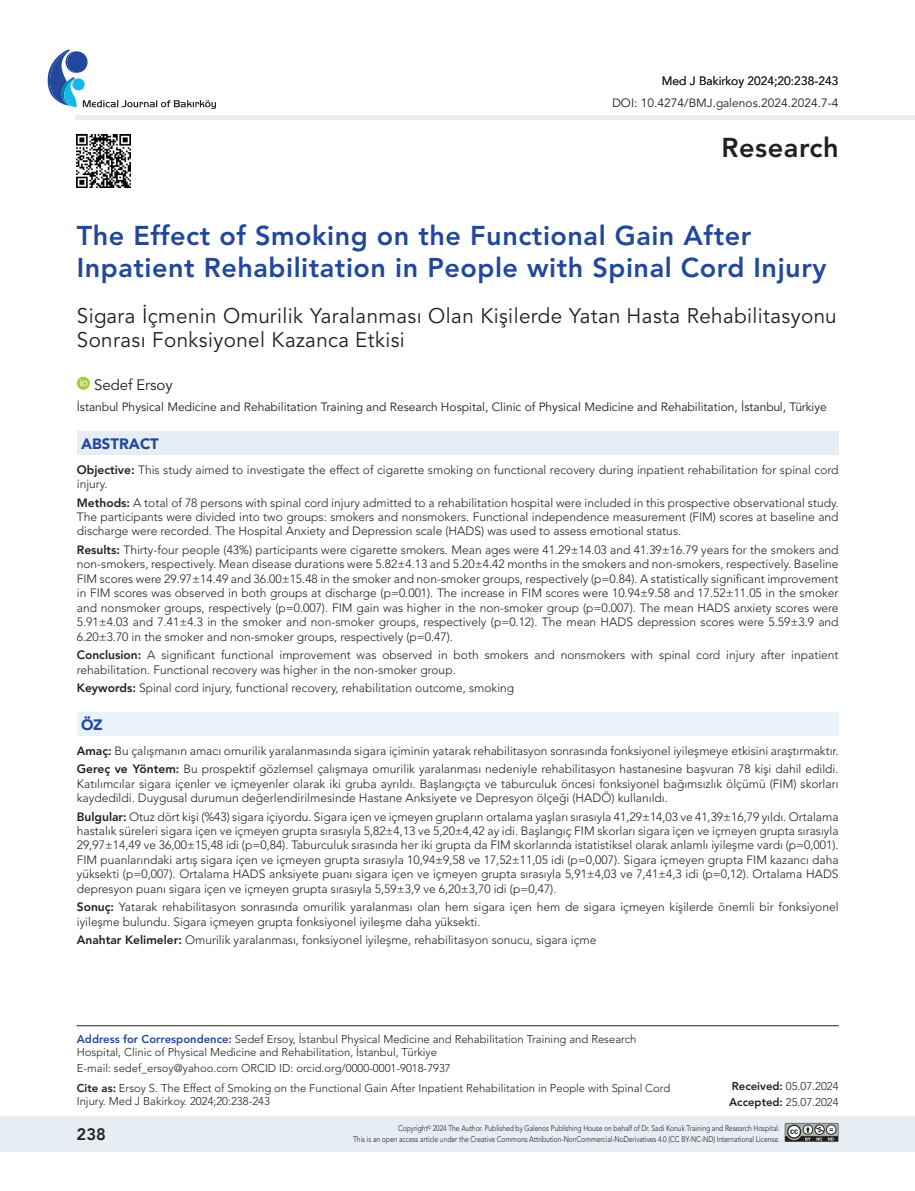
<style>
.page{position:relative;width:915px;height:1191px;background:#fff}
.page>*{position:absolute;margin:0;border:0;box-sizing:border-box;transform-origin:0 0}
.t1{font:800 27.15px "Avenir LT Std";letter-spacing:.02em;color:#231f20}
.t2{font:800 27px/32.4px "Avenir LT Std";letter-spacing:.02em;color:#22489b}
.t3{font:21px/24px "Avenir LT Std";letter-spacing:.02em;color:#231f20}
.t4{font:800 16.5px "Avenir LT Std";color:#231f20}
.t5{font:900 15px "Avenir LT Std";color:#22489b}
.t6{font:15px "Avenir LT Std";color:#231f20}
.t7{font:300 12px/14.4px "Avenir LT Std";color:#231f20}
.t8{font:12px "Avenir LT Std";color:#231f20}
.t9{font:300 11.25px/15.6px "Avenir LT Std";color:#231f20}
.t10{font:300 8.1px "Avenir LT Std";letter-spacing:-.005em;color:#231f20;scale:.83 1}
.s1{font-weight:800}
.s2{font-weight:800;color:#22489b}
</style>
<div class="page">
<hr style="left:75px;top:115px;width:839px;height:4px;background:#e6edf3">
<svg style="left:48px;top:49px;width:168px;height:60px"></svg>
<div style="left:0;top:1116px;width:914px;height:35px;background:#e6edf3"></div>
<svg style="left:784px;top:1123px;width:54px;height:18px"></svg>
<img style="left:77px;top:134px;width:53px;height:54px">
<hr style="left:77px;top:1025px;width:761px;height:1px;background:#231f20">
<div style="left:77px;top:431px;width:761px;height:24px;background:#e6edf3"></div>
<div style="left:77px;top:712px;width:761px;height:24px;background:#e9f3fa"></div>
<svg style="left:77px;top:377px;width:13px;height:13px"></svg>
<svg style="left:80px;top:379px;width:7px;height:7px"></svg>
<p class="t8" style="left:661px;top:74px;width:178px">Med J Bakirkoy 2024;20:238-243</p>
<p class="t8" style="left:612px;top:96px;width:228px">DOI: 10.4274/BMJ.galenos.2024.2024.7-4</p>
<h1 class="t1" style="left:721px;top:131px;width:119px">Research</h1>
<h2 class="t2" style="left:77px;top:219px;width:750px">The Effect of Smoking on the Functional Gain After<br>Inpatient Rehabilitation in People with Spinal Cord Injury</h2>
<h3 class="t3" style="left:77px;top:305px;width:760px">Sigara İçmenin Omurilik Yaralanması Olan Kişilerde Yatan Hasta Rehabilitasyonu<br>Sonrası Fonksiyonel Kazanca Etkisi</h3>
<p class="t6" style="left:94px;top:376px;width:80px">Sedef Ersoy</p>
<p class="t8" style="left:77px;top:400px;width:751px">İstanbul Physical Medicine and Rehabilitation Training and Research Hospital, Clinic of Physical Medicine and Rehabilitation, İstanbul, Türkiye</p>
<p class="t5" style="left:81px;top:434px;width:79px">ABSTRACT</p>
<p class="t7" style="left:77px;top:462px;width:763px"><span class="s1">Objective:</span> This study aimed to investigate the effect of cigarette smoking on functional recovery during inpatient rehabilitation for spinal cord injury.</p>
<p class="t7" style="left:77px;top:495px;width:763px;text-align:justify"><span class="s1">Methods:</span> A total of 78 persons with spinal cord injury admitted to a rehabilitation hospital were included in this prospective observational study.<br>The participants were divided into two groups: smokers and nonsmokers. Functional independence measurement (FIM) scores at baseline and discharge were recorded. The Hospital Anxiety and Depression scale (HADS) was used to assess emotional status.</p>
<p class="t7" style="left:77px;top:543px;width:763px;text-align:justify"><span class="s1">Results:</span> Thirty-four people (43%) participants were cigarette smokers. Mean ages were 41.29±14.03 and 41.39±16.79 years for the smokers and non-smokers, respectively. Mean disease durations were 5.82±4.13 and 5.20±4.42 months in the smokers and non-smokers, respectively. Baseline FIM scores were 29.97±14.49 and 36.00±15.48 in the smoker and non-smoker groups, respectively (p=0.84). A statistically significant improvement in FIM scores was observed in both groups at discharge (p=0.001). The increase in FIM scores were 10.94±9.58 and 17.52±11.05 in the smoker and nonsmoker groups, respectively (p=0.007). FIM gain was higher in the non-smoker group (p=0.007). The mean HADS anxiety scores were 5.91±4.03 and 7.41±4.3 in the smoker and non-smoker groups, respectively (p=0.12). The mean HADS depression scores were 5.59±3.9 and 6.20±3.70 in the smoker and non-smoker groups, respectively (p=0.47).</p>
<p class="t7" style="left:77px;top:648px;width:763px"><span class="s1">Conclusion:</span> A significant functional improvement was observed in both smokers and nonsmokers with spinal cord injury after inpatient rehabilitation. Functional recovery was higher in the non-smoker group.</p>
<p class="t7" style="left:77px;top:681px;width:439px"><span class="s1">Keywords:</span> Spinal cord injury, functional recovery, rehabilitation outcome, smoking</p>
<p class="t5" style="left:81px;top:715px;width:23px">ÖZ</p>
<p class="t7" style="left:77px;top:741px;width:763px;line-height:18.6px"><span class="s1">Amaç:</span> Bu çalışmanın amacı omurilik yaralanmasında sigara içiminin yatarak rehabilitasyon sonrasında fonksiyonel iyileşmeye etkisini araştırmaktır.<br><span class="s1">Gereç ve Yöntem:</span> Bu prospektif gözlemsel çalışmaya omurilik yaralanması nedeniyle rehabilitasyon hastanesine başvuran 78 kişi dahil edildi.</p>
<p class="t7" style="left:77px;top:776px;width:763px">Katılımcılar sigara içenler ve içmeyenler olarak iki gruba ayrıldı. Başlangıçta ve taburculuk öncesi fonksiyonel bağımsızlık ölçümü (FIM) skorları kaydedildi. Duygusal durumun değerlendirilmesinde Hastane Anksiyete ve Depresyon ölçeği (HADÖ) kullanıldı.</p>
<p class="t7" style="left:77px;top:809px;width:763px;text-align:justify"><span class="s1">Bulgular:</span> Otuz dört kişi (%43) sigara içiyordu. Sigara içen ve içmeyen grupların ortalama yaşları sırasıyla 41,29±14,03 ve 41,39±16,79 yıldı. Ortalama hastalık süreleri sigara içen ve içmeyen grupta sırasıyla 5,82±4,13 ve 5,20±4,42 ay idi. Başlangıç FIM skorları sigara içen ve içmeyen grupta sırasıyla 29,97±14,49 ve 36,00±15,48 idi (p=0,84). Taburculuk sırasında her iki grupta da FIM skorlarında istatistiksel olarak anlamlı iyileşme vardı (p=0,001).<br>FIM puanlarındaki artış sigara içen ve içmeyen grupta sırasıyla 10,94±9,58 ve 17,52±11,05 idi (p=0,007). Sigara içmeyen grupta FIM kazancı daha yüksekti (p=0,007). Ortalama HADS anksiyete puanı sigara içen ve içmeyen grupta sırasıyla 5,91±4,03 ve 7,41±4,3 idi (p=0,12). Ortalama HADS depresyon puanı sigara içen ve içmeyen grupta sırasıyla 5,59±3,9 ve 6,20±3,70 idi (p=0,47).</p>
<p class="t7" style="left:77px;top:900px;width:763px"><span class="s1">Sonuç:</span> Yatarak rehabilitasyon sonrasında omurilik yaralanması olan hem sigara içen hem de sigara içmeyen kişilerde önemli bir fonksiyonel iyileşme bulundu. Sigara içmeyen grupta fonksiyonel iyileşme daha yüksekti.</p>
<p class="t7" style="left:77px;top:933px;width:521px"><span class="s1">Anahtar Kelimeler:</span> Omurilik yaralanması, fonksiyonel iyileşme, rehabilitasyon sonucu, sigara içme</p>
<p class="t9" style="left:77px;top:1032px;width:561px;line-height:13.5px"><span class="s2">Address for Correspondence:</span> Sedef Ersoy, İstanbul Physical Medicine and Rehabilitation Training and Research<br>Hospital, Clinic of Physical Medicine and Rehabilitation, İstanbul, Türkiye</p>
<p class="t9" style="left:77px;top:1058px;width:594px;line-height:20px">E-mail: sedef_ersoy@yahoo.com ORCID ID: orcid.org/0000-0001-9018-7937<br><span class="s1">Cite as:</span> Ersoy S. The Effect of Smoking on the Functional Gain After Inpatient Rehabilitation in People with Spinal Cord</p>
<p class="t9" style="left:77px;top:1093px;width:195px">Injury. Med J Bakirkoy. 2024;20:238-243</p>
<p class="t9" style="left:729px;top:1078px;width:111px"><span class="s1">Received:</span> 05.07.2024<br><span class="s1">Accepted:</span> 25.07.2024</p>
<p class="t10" style="left:398px;top:1123px;width:461px">Copyright<sup>©</sup> 2024 The Author. Published by Galenos Publishing House on behalf of Dr. Sadi Konuk Training and Research Hospital.</p>
<h3 class="t4" style="left:77px;top:1124px;width:31px">238</h3>
<p class="t10" style="left:353px;top:1134px;width:515px">This is an open access article under the Creative Commons Attribution-NonCommercial-NoDerivatives 4.0 (CC BY-NC-ND) International License.</p>
</div>
